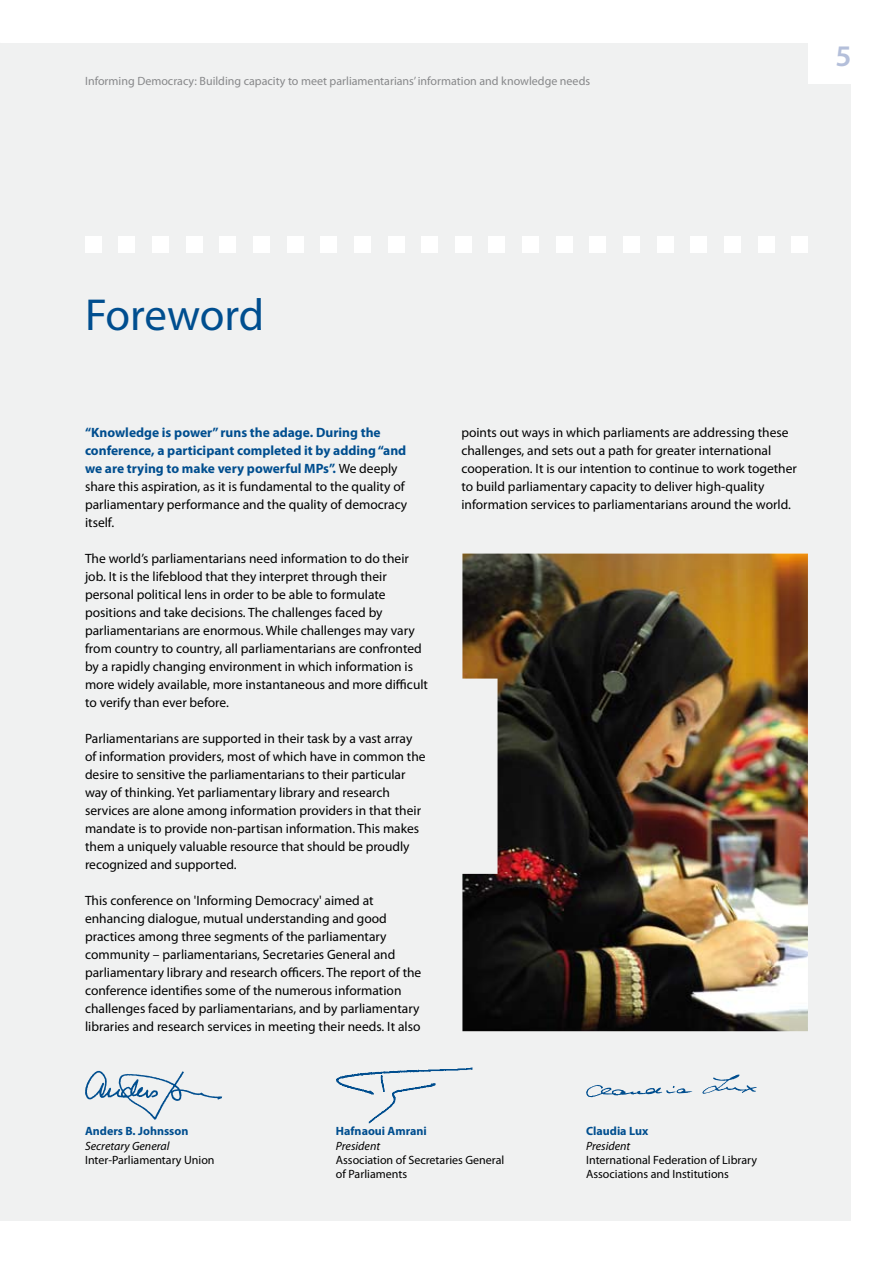
<style>
.page{position:relative;width:893px;height:1263px;background:#fff}
.page>*{position:absolute;margin:0;border:0;box-sizing:border-box;transform-origin:0 0}
.t1{font:45px "Myriad Pro";letter-spacing:-.01em;color:#004e8f}
.t2{font:600 30px "Myriad Pro";color:#b4bfda}
.t3{font:13.5px/18px "Myriad Pro";color:#000}
.t4{font:700 13.5px/18px "Myriad Pro";color:#004e8f}
.t5{font:12px/14.4px "Myriad Pro";color:#000}
.t6{font:12px "Myriad Pro";color:#87888a}
.t7{font:700 12px "Myriad Pro";color:#004e8f}
.t8{font:italic 12px "Myriad Pro";color:#000}
.s1{font-weight:400;color:#000}
</style>
<div class="page">
<div style="left:0;top:43px;width:850px;height:1177px;background:#f0f1f1"></div>
<div style="left:808px;top:42px;width:43px;height:42px;background:#fff"></div>
<div style="left:85px;top:237px;width:16px;height:16px;background:#fff"></div>
<div style="left:220px;top:237px;width:16px;height:16px;background:#fff"></div>
<div style="left:354px;top:237px;width:16px;height:16px;background:#fff"></div>
<div style="left:489px;top:237px;width:16px;height:16px;background:#fff"></div>
<div style="left:691px;top:237px;width:16px;height:16px;background:#fff"></div>
<div style="left:152px;top:237px;width:17px;height:16px;background:#fff"></div>
<div style="left:287px;top:237px;width:16px;height:16px;background:#fff"></div>
<div style="left:421px;top:237px;width:17px;height:16px;background:#fff"></div>
<div style="left:556px;top:237px;width:16px;height:16px;background:#fff"></div>
<div style="left:758px;top:237px;width:16px;height:16px;background:#fff"></div>
<div style="left:119px;top:237px;width:16px;height:16px;background:#fff"></div>
<div style="left:253px;top:237px;width:17px;height:16px;background:#fff"></div>
<div style="left:388px;top:237px;width:16px;height:16px;background:#fff"></div>
<div style="left:522px;top:237px;width:17px;height:16px;background:#fff"></div>
<div style="left:724px;top:237px;width:17px;height:16px;background:#fff"></div>
<div style="left:186px;top:237px;width:16px;height:16px;background:#fff"></div>
<div style="left:321px;top:237px;width:16px;height:16px;background:#fff"></div>
<div style="left:455px;top:237px;width:16px;height:16px;background:#fff"></div>
<div style="left:657px;top:237px;width:16px;height:16px;background:#fff"></div>
<div style="left:590px;top:237px;width:16px;height:16px;background:#fff"></div>
<div style="left:792px;top:237px;width:16px;height:16px;background:#fff"></div>
<div style="left:623px;top:237px;width:17px;height:16px;background:#fff"></div>
<img style="left:462px;top:554px;width:346px;height:477px">
<svg style="left:85px;top:1071px;width:137px;height:48px"></svg>
<svg style="left:336px;top:1067px;width:136px;height:56px"></svg>
<svg style="left:586px;top:1075px;width:171px;height:22px"></svg>
<p class="t6" style="left:85px;top:74px;width:507px">Informing Democracy: Building capacity to meet parliamentarians’ information and knowledge needs</p>
<h2 class="t2" style="left:835px;top:37px;width:18px">5</h2>
<h1 class="t1" style="left:85px;top:287px;width:181px">Foreword</h1>
<p class="t4" style="left:85px;top:423px;width:324px">“Knowledge is power” runs the adage. During the conference, a participant completed it by adding “and we are trying to make very powerful MPs”. <span class="s1">We deeply share this aspiration, as it is fundamental to the quality of parliamentary performance and the quality of democracy itself.</span></p>
<p class="t3" style="left:85px;top:549px;width:345px">The world’s parliamentarians need information to do their job. It is the lifeblood that they interpret through their personal political lens in order to be able to formulate positions and take decisions. The challenges faced by parliamentarians are enormous. While challenges may vary from country to country, all parliamentarians are confronted by a rapidly changing environment in which information is more widely available, more instantaneous and more difficult to verify than ever before.</p>
<p class="t3" style="left:85px;top:729px;width:342px">Parliamentarians are supported in their task by a vast array of information providers, most of which have in common the desire to sensitive the parliamentarians to their particular way of thinking. Yet parliamentary library and research services are alone among information providers in that their mandate is to provide non-partisan information. This makes them a uniquely valuable resource that should be proudly recognized and supported.</p>
<p class="t3" style="left:85px;top:891px;width:338px">This conference on 'Informing Democracy' aimed at enhancing dialogue, mutual understanding and good practices among three segments of the parliamentary community – parliamentarians, Secretaries General and parliamentary library and research officers. The report of the conference identifies some of the numerous information challenges faced by parliamentarians, and by parliamentary libraries and research services in meeting their needs. It also</p>
<p class="t3" style="left:461px;top:423px;width:337px">points out ways in which parliaments are addressing these challenges, and sets out a path for greater international cooperation. It is our intention to continue to work together to build parliamentary capacity to deliver high-quality information services to parliamentarians around the world.</p>
<p class="t7" style="left:85px;top:1123px;width:105px">Anders B. Johnsson</p>
<p class="t8" style="left:85px;top:1138px;width:86px">Secretary General</p>
<p class="t5" style="left:85px;top:1152px;width:131px">Inter-Parliamentary Union</p>
<p class="t7" style="left:336px;top:1123px;width:92px">Hafnaoui Amrani</p>
<p class="t8" style="left:336px;top:1138px;width:46px">President</p>
<p class="t5" style="left:336px;top:1152px;width:170px">Association of Secretaries General of Parliaments</p>
<p class="t7" style="left:586px;top:1123px;width:64px">Claudia Lux</p>
<p class="t8" style="left:586px;top:1138px;width:46px">President</p>
<p class="t5" style="left:586px;top:1152px;width:172px">International Federation of Library<br>Associations and Institutions</p>
</div>
